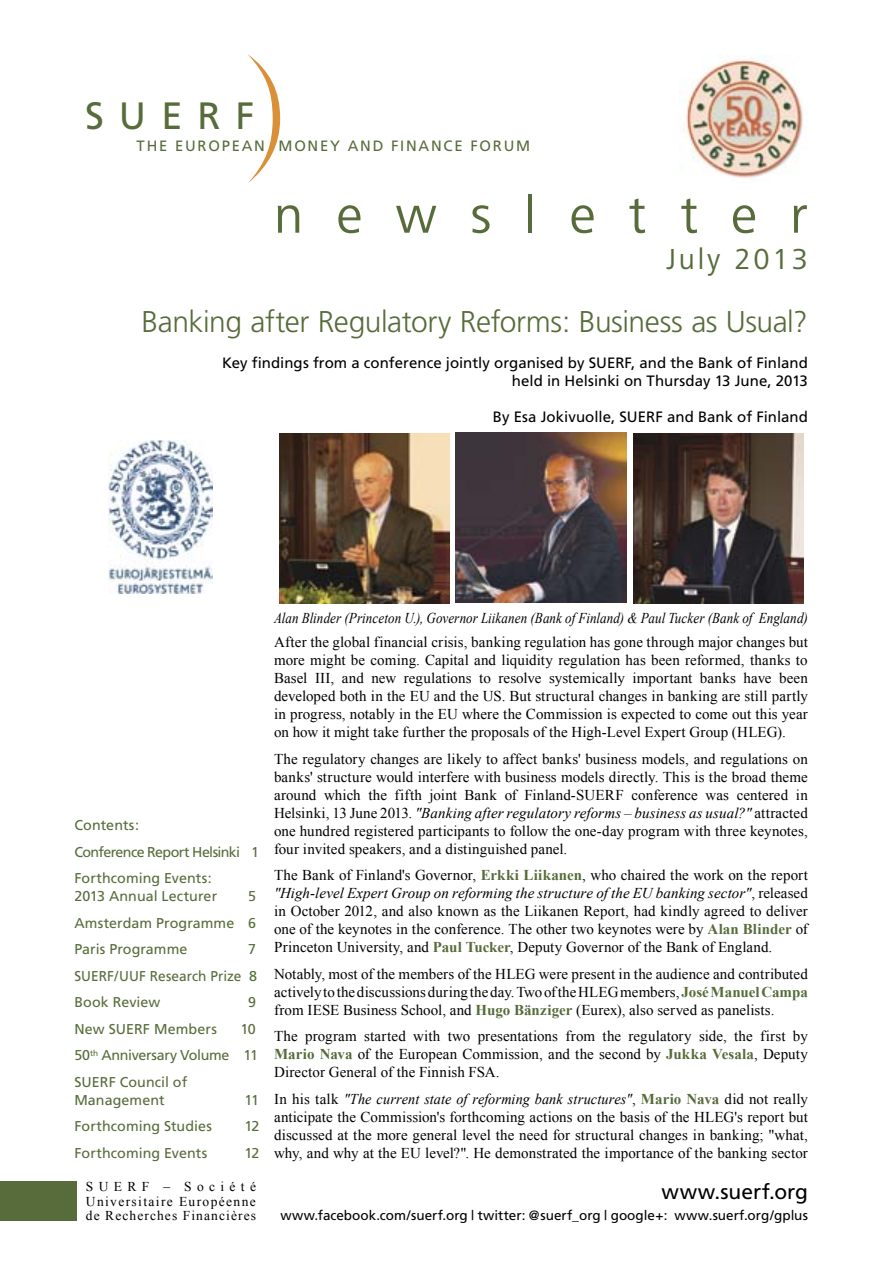
<style>
.page{position:relative;width:893px;height:1263px;background:#fff}
.page>*{position:absolute;margin:0;border:0;box-sizing:border-box;transform-origin:0 0}
.t1{font:54px "Frutiger Next LT";letter-spacing:.61em;color:#576c3a}
.t2{font:38.1px "Frutiger";letter-spacing:.4em;color:#576c3a}
.t3{font:300 30px "Frutiger";letter-spacing:-.015em;color:#576c3a}
.t4{font:30px "Frutiger Next LT";letter-spacing:.095em;color:#576c3a}
.t5{font:21px "Frutiger";color:#000}
.t6{font:15px/18px "Times New Roman";letter-spacing:.005em;color:#000;text-align:justify}
.t7{font:15px/18px "Frutiger";color:#000;text-align:right}
.t8{font:italic 15px "Times New Roman";letter-spacing:.005em;color:#000;scale:.87 1}
.t9{font:15px "Frutiger";letter-spacing:.12em;color:#576c3a}
.t10{font:14.25px/26.5px "Frutiger";color:#576c3a}
.t11{font:13.5px "Frutiger";color:#000}
.t12{font:13.5px/14.9px "Times New Roman";letter-spacing:.09em;color:#000;text-align:justify}
.s1{font-size:15.15px}
.s2{font-style:italic}
.s3{font-weight:700;color:#576c3a}
</style>
<div class="page">
<div style="left:0;top:1181px;width:77px;height:39px;background:#576c3a"></div>
<img style="left:679px;top:56px;width:129px;height:122px">
<svg style="left:248px;top:54px;width:32px;height:129px"></svg>
<img style="left:108px;top:440px;width:105px;height:153px">
<img style="left:634px;top:433px;width:170px;height:170px">
<img style="left:280px;top:433px;width:170px;height:170px">
<img style="left:456px;top:432px;width:170px;height:170px">
<h2 class="t2" style="left:85px;top:94px;width:171px">SUERF</h2>
<p class="t9" style="left:137px;top:137px;width:395px">THE EUROPEAN MONEY AND FINANCE FORUM</p>
<h1 class="t1" style="left:274px;top:185px;width:535px">newsletter</h1>
<h3 class="t4" style="left:666px;top:242px;width:143px">July 2013</h3>
<h3 class="t3" style="left:142px;top:304px;width:668px">Banking after Regulatory Reforms: Business as Usual?</h3>
<p class="t7" style="left:222px;top:353px;width:587px">Key findings from a conference jointly organised by SUERF, and the Bank of Finland held in Helsinki on Thursday 13 June, 2013</p>
<p class="t7" style="left:493px;top:407px;width:317px">By Esa Jokivuolle, SUERF and Bank of Finland</p>
<p class="t10" style="left:74px;top:812px;width:186px">Contents:<br>Conference Report Helsinki 1<br>Forthcoming Events:</p>
<p class="t10" style="left:74px;top:883px;width:144px">2013 Annual Lecturer</p>
<p class="t10" style="left:74px;top:883px;width:183px;text-align:justify;text-indent:174px">5<br>Amsterdam Programme 6<br>Paris Programme</p>
<p class="t10" style="left:74px;top:936px;width:184px;text-align:justify;text-indent:174px">7<br>SUERF/UUF Research Prize 8<br>Book Review</p>
<p class="t10" style="left:248px;top:989px;width:9px">9</p>
<p class="t10" style="left:74px;top:1015px;width:144px">New SUERF Members</p>
<p class="t10" style="left:74px;top:1015px;width:185px;text-indent:166px">10<br>50<sup>th</sup> Anniversary Volume 11<br>SUERF Council of</p>
<p class="t10" style="left:74px;top:1086px;width:92px">Management</p>
<p class="t10" style="left:244px;top:1086px;width:16px">11</p>
<p class="t10" style="left:74px;top:1113px;width:139px">Forthcoming Studies</p>
<p class="t10" style="left:244px;top:1113px;width:17px">12</p>
<p class="t10" style="left:74px;top:1139px;width:134px">Forthcoming Events</p>
<p class="t10" style="left:244px;top:1139px;width:17px">12</p>
<p class="t12" style="left:86px;top:1178px;width:172px">SUERF – Société Universitaire Européenne de Recherches Financières</p>
<p class="t8" style="left:274px;top:608px;width:615px">Alan Blinder (Princeton U.), Governor Liikanen (Bank of Finland) &amp; Paul Tucker (Bank of E<span class="s1">ngland)</span></p>
<p class="t6" style="left:274px;top:633px;width:535px">After the global financial crisis, banking regulation has gone through major changes but more might be coming. Capital and liquidity regulation has been reformed, thanks to Basel III, and new regulations to resolve systemically important banks have been developed both in the EU and the US. But structural changes in banking are still partly in progress, notably in the EU where the Commission is expected to come out this year on how it might take further the proposals of the High-Level Expert Group (HLEG).</p>
<p class="t6" style="left:274px;top:749px;width:535px">The regulatory changes are likely to affect banks' business models, and regulations on banks' structure would interfere with business models directly. This is the broad theme around which the fifth joint Bank of Finland-SUERF conference was centered in Helsinki, 13 June 2013. <span class="s2">"Banking after regulatory reforms – business as usual?"</span> attracted one hundred registered participants to follow the one-day program with three keynotes, four invited speakers, and a distinguished panel.</p>
<p class="t6" style="left:274px;top:866px;width:535px">The Bank of Finland's Governor, <span class="s3">Erkki Liikanen</span>, who chaired the work on the report <span class="s2">"High-level Expert Group on reforming the structure of the EU banking sector"</span>, released in October 2012, and also known as the Liikanen Report, had kindly agreed to deliver one of the keynotes in the conference. The other two keynotes were by <span class="s3">Alan Blinder</span> of Princeton University, and <span class="s3">Paul Tucker</span>, Deputy Governor of the Bank of England.</p>
<p class="t6" style="left:274px;top:964px;width:535px">Notably, most of the members of the HLEG were present in the audience and contributed actively to the discussions during the day. Two of the HLEG members, <span class="s3">José Manuel Campa </span>from IESE Business School, and <span class="s3">Hugo Bänziger</span> (Eurex), also served as panelists.</p>
<p class="t6" style="left:274px;top:1027px;width:535px">The program started with two presentations from the regulatory side, the first by <span class="s3">Mario Nava</span> of the European Commission, and the second by <span class="s3">Jukka Vesala</span>, Deputy Director General of the Finnish FSA.</p>
<p class="t6" style="left:274px;top:1089px;width:535px">In his talk <span class="s2">"The current state of reforming bank structures"</span>, <span class="s3">Mario Nava</span> did not really anticipate the Commission's forthcoming actions on the basis of the HLEG's report but discussed at the more general level the need for structural changes in banking; "what, why, and why at the EU level?". He demonstrated the importance of the banking sector</p>
<h3 class="t5" style="left:662px;top:1179px;width:148px">www.suerf.org</h3>
<p class="t11" style="left:280px;top:1207px;width:529px">www.facebook.com/suerf.org | twitter: @suerf_org | google+: www.suerf.org/gplus</p>
</div>
